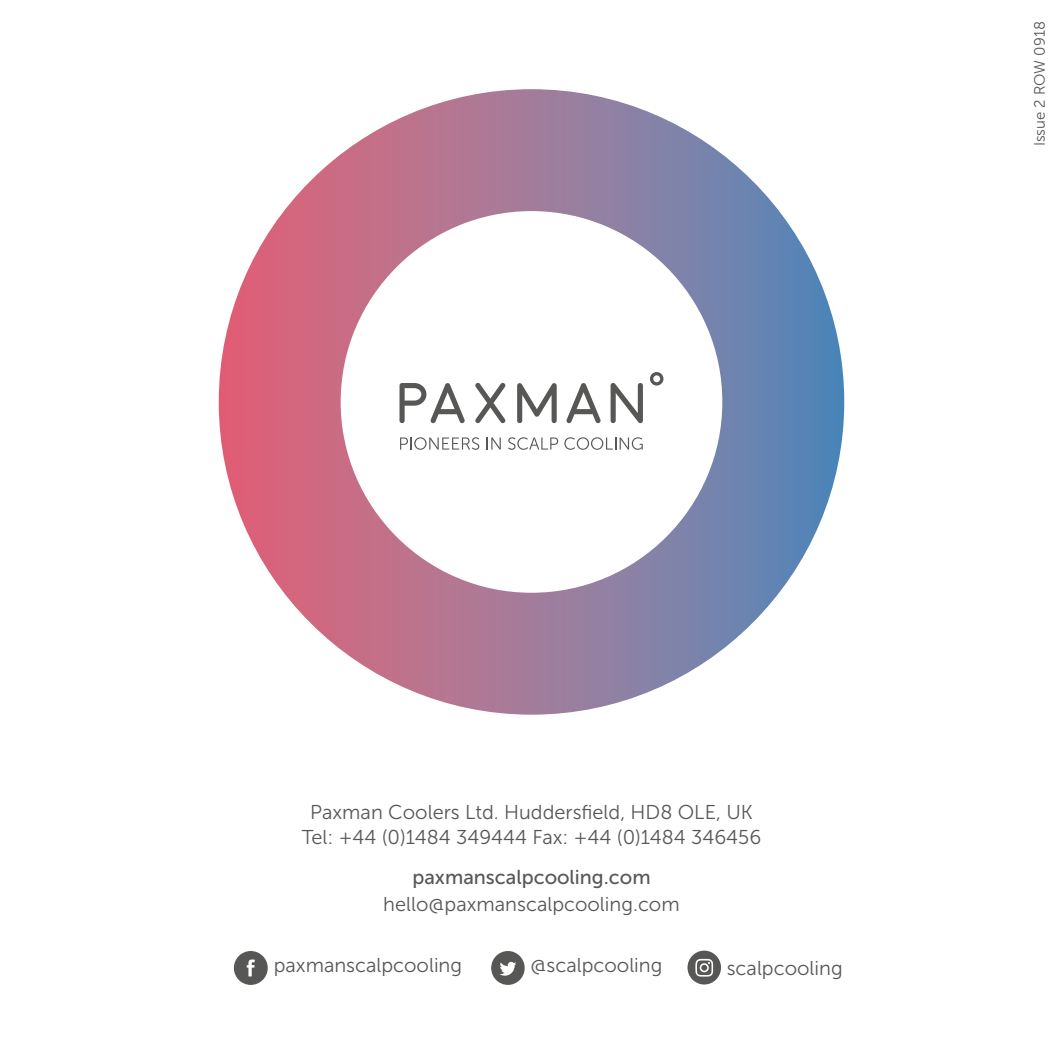
<style>
.page{position:relative;width:1063px;height:1063px;background:#fff}
.page>*{position:absolute;margin:0;border:0;box-sizing:border-box;transform-origin:0 0}
.t1{font:20px/25px "Museo Sans 300";color:#575756;text-align:center}
.t2{font:20px "Museo Sans 500";color:#575756}
.t3{font:15px "Museo Sans 300";color:#575756}
</style>
<div class="page">
<svg style="left:219px;top:89px;width:625px;height:626px"></svg>
<svg style="left:400px;top:383px;width:65px;height:40px"></svg>
<svg style="left:475px;top:383px;width:30px;height:40px"></svg>
<svg style="left:517px;top:383px;width:40px;height:40px"></svg>
<svg style="left:566px;top:383px;width:35px;height:40px"></svg>
<svg style="left:611px;top:383px;width:32px;height:40px"></svg>
<svg style="left:650px;top:372px;width:13px;height:14px"></svg>
<svg style="left:400px;top:437px;width:79px;height:13px"></svg>
<svg style="left:487px;top:437px;width:14px;height:13px"></svg>
<svg style="left:508px;top:437px;width:50px;height:13px"></svg>
<svg style="left:564px;top:437px;width:79px;height:13px"></svg>
<div style="left:491px;top:951px;width:34px;height:34px;background:#575756;border-radius:50%"></div>
<svg style="left:500px;top:962px;width:16px;height:14px"></svg>
<div style="left:234px;top:951px;width:34px;height:34px;background:#575756;border-radius:50%"></div>
<svg style="left:247px;top:959px;width:8px;height:17px"></svg>
<div style="left:688px;top:951px;width:33px;height:34px;background:#575756;border-radius:50%"></div>
<svg style="left:695px;top:959px;width:18px;height:18px"></svg>
<p class="t3" style="left:1031px;top:146px;width:127px;rotate:-90deg">Issue 2 ROW 0918</p>
<p class="t1" style="left:302px;top:799px;width:461px">Paxman Coolers Ltd. Huddersfield, HD8 OLE, UK<br>Tel: +44 (0)1484 349444 Fax: +44 (0)1484 346456</p>
<p class="t2" style="left:412px;top:866px;width:240px">paxmanscalpcooling.com</p>
<p class="t1" style="left:383px;top:892px;width:298px">hello@paxmanscalpcooling.com</p>
<p class="t1" style="left:274px;top:953px;width:190px">paxmanscalpcooling</p>
<p class="t1" style="left:530px;top:953px;width:134px">@scalpcooling</p>
<p class="t1" style="left:727px;top:956px;width:117px">scalpcooling</p>
</div>
